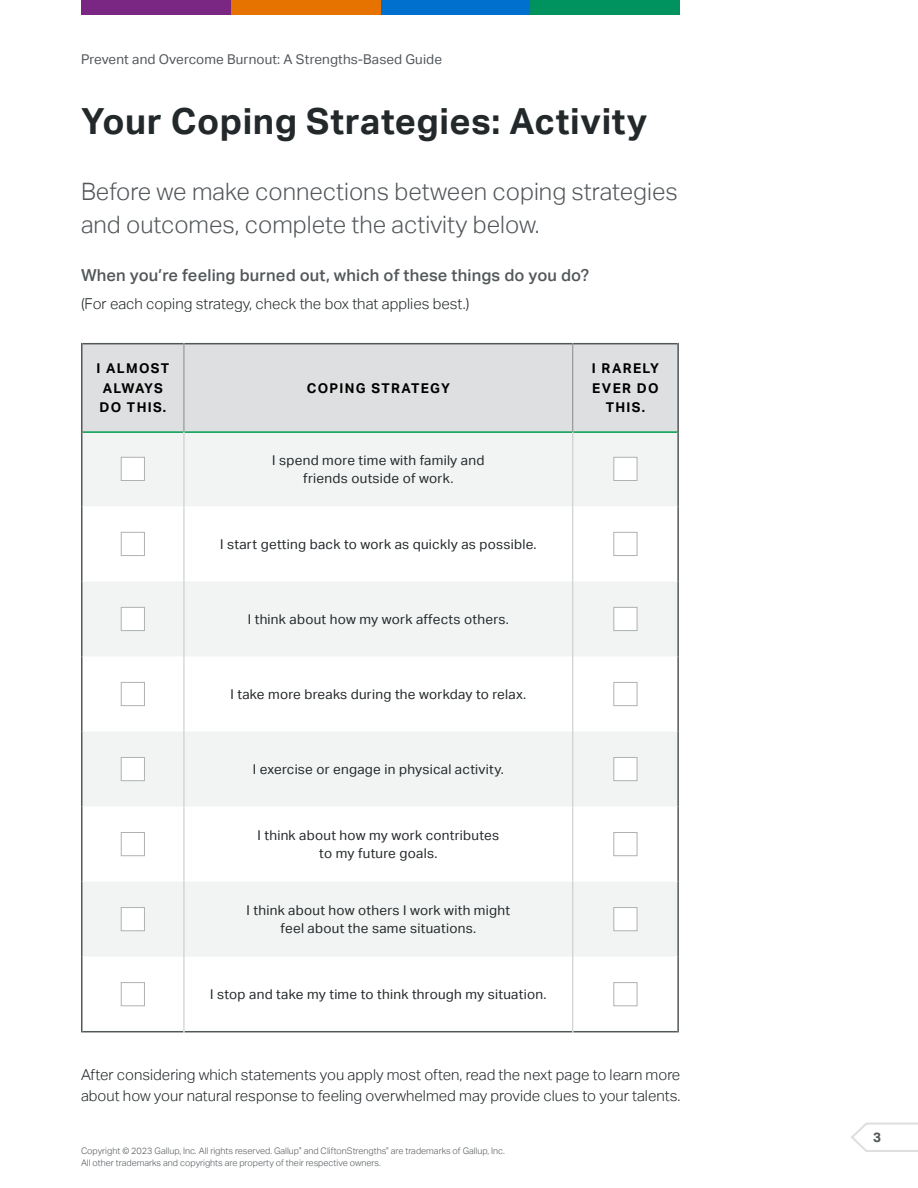
<style>
.page{position:relative;width:918px;height:1188px;background:#fff}
.page>*{position:absolute;margin:0;border:0;box-sizing:border-box;transform-origin:0 0}
.t1{font:700 36px "Aktiv Grotesk";letter-spacing:.015em;color:#23282a}
.t2{font:300 24px/33px "Aktiv Grotesk";color:#52575a}
.t3{font:500 16.5px "Aktiv Grotesk";letter-spacing:.01em;color:#52575a}
.t4{font:300 15px/21px "Aktiv Grotesk";color:#23282a}
.t5{font:13.5px/18px "Aktiv Grotesk";letter-spacing:.02em;color:#23282a;text-align:center}
.t6{font:700 13.5px/19.5px "Aktiv Grotesk";letter-spacing:.1em;color:#000}
.t7{font:13.5px "Aktiv Grotesk";letter-spacing:.01em;color:#52575a}
.t8{font:700 13.5px "Aktiv Grotesk";color:#52575a}
.t9{font:300 9px/11.9px "Aktiv Grotesk";color:#52575a}
</style>
<div class="page">
<div style="left:81px;top:0;width:150px;height:14px;background:#792782"></div>
<div style="left:381px;top:0;width:150px;height:14px;background:#0070ce"></div>
<div style="left:231px;top:0;width:150px;height:14px;background:#e67200"></div>
<div style="left:531px;top:0;width:149px;height:14px;background:#00935f"></div>
<svg style="left:851px;top:1123px;width:67px;height:29px"></svg>
<div style="left:82px;top:344px;width:595px;height:88px;background:#dddfe0"></div>
<svg style="left:82px;top:433px;width:595px;height:524px;fill:#f2f4f4"></svg>
<hr style="left:82px;top:431px;width:101px;height:2px;background:#009c4f">
<hr style="left:184px;top:431px;width:388px;height:2px;background:#009c4f">
<hr style="left:573px;top:431px;width:104px;height:2px;background:#009c4f">
<hr style="left:82px;top:343px;width:102px;height:1px;background:#52575a">
<hr style="left:81px;top:343px;width:1px;height:89px;background:#52575a">
<hr style="left:184px;top:343px;width:388px;height:1px;background:#52575a">
<hr style="left:573px;top:343px;width:104px;height:1px;background:#52575a">
<hr style="left:677px;top:343px;width:2px;height:89px;background:#52575a">
<hr style="left:81px;top:432px;width:1px;height:74px;background:#52575a">
<hr style="left:677px;top:432px;width:2px;height:74px;background:#52575a">
<hr style="left:81px;top:506px;width:1px;height:75px;background:#52575a">
<hr style="left:677px;top:506px;width:2px;height:75px;background:#52575a">
<hr style="left:81px;top:581px;width:1px;height:76px;background:#52575a">
<hr style="left:677px;top:581px;width:2px;height:76px;background:#52575a">
<hr style="left:81px;top:657px;width:1px;height:75px;background:#52575a">
<hr style="left:677px;top:657px;width:2px;height:75px;background:#52575a">
<hr style="left:81px;top:732px;width:1px;height:75px;background:#52575a">
<hr style="left:677px;top:732px;width:2px;height:75px;background:#52575a">
<hr style="left:81px;top:807px;width:1px;height:75px;background:#52575a">
<hr style="left:677px;top:807px;width:2px;height:75px;background:#52575a">
<hr style="left:81px;top:882px;width:1px;height:75px;background:#52575a">
<hr style="left:677px;top:882px;width:2px;height:75px;background:#52575a">
<hr style="left:81px;top:957px;width:1px;height:75px;background:#52575a">
<hr style="left:677px;top:957px;width:2px;height:75px;background:#52575a">
<hr style="left:82px;top:1031px;width:101px;height:1px;background:#52575a">
<hr style="left:184px;top:1031px;width:388px;height:1px;background:#52575a">
<hr style="left:573px;top:1031px;width:104px;height:1px;background:#52575a">
<hr style="left:183px;top:432px;width:1px;height:74px;background:#cacdcd">
<hr style="left:572px;top:432px;width:1px;height:74px;background:#cacdcd">
<hr style="left:183px;top:506px;width:1px;height:75px;background:#cacdcd">
<hr style="left:572px;top:506px;width:1px;height:75px;background:#cacdcd">
<hr style="left:183px;top:581px;width:1px;height:76px;background:#cacdcd">
<hr style="left:572px;top:581px;width:1px;height:76px;background:#cacdcd">
<hr style="left:183px;top:657px;width:1px;height:75px;background:#cacdcd">
<hr style="left:572px;top:657px;width:1px;height:75px;background:#cacdcd">
<hr style="left:183px;top:732px;width:1px;height:75px;background:#cacdcd">
<hr style="left:572px;top:732px;width:1px;height:75px;background:#cacdcd">
<hr style="left:183px;top:807px;width:1px;height:75px;background:#cacdcd">
<hr style="left:572px;top:807px;width:1px;height:75px;background:#cacdcd">
<hr style="left:183px;top:882px;width:1px;height:75px;background:#cacdcd">
<hr style="left:572px;top:882px;width:1px;height:75px;background:#cacdcd">
<hr style="left:183px;top:957px;width:1px;height:75px;background:#cacdcd">
<hr style="left:572px;top:957px;width:1px;height:75px;background:#cacdcd">
<hr style="left:184px;top:343px;width:1px;height:89px;background:#878b8d">
<hr style="left:572px;top:343px;width:1px;height:89px;background:#878b8d">
<div style="left:121px;top:457px;width:24px;height:24px;background:#fff;border:1px solid #aeb2b2"></div>
<div style="left:614px;top:457px;width:23px;height:24px;background:#fff;border:1px solid #aeb2b2"></div>
<div style="left:121px;top:532px;width:24px;height:24px;background:#fff;border:1px solid #aeb2b2"></div>
<div style="left:614px;top:532px;width:23px;height:24px;background:#fff;border:1px solid #aeb2b2"></div>
<div style="left:121px;top:607px;width:24px;height:24px;background:#fff;border:1px solid #aeb2b2"></div>
<div style="left:614px;top:607px;width:23px;height:24px;background:#fff;border:1px solid #aeb2b2"></div>
<div style="left:121px;top:682px;width:24px;height:24px;background:#fff;border:1px solid #aeb2b2"></div>
<div style="left:614px;top:682px;width:23px;height:24px;background:#fff;border:1px solid #aeb2b2"></div>
<div style="left:121px;top:757px;width:24px;height:24px;background:#fff;border:1px solid #aeb2b2"></div>
<div style="left:614px;top:757px;width:23px;height:24px;background:#fff;border:1px solid #aeb2b2"></div>
<div style="left:121px;top:832px;width:24px;height:24px;background:#fff;border:1px solid #aeb2b2"></div>
<div style="left:614px;top:832px;width:23px;height:24px;background:#fff;border:1px solid #aeb2b2"></div>
<div style="left:121px;top:907px;width:24px;height:24px;background:#fff;border:1px solid #aeb2b2"></div>
<div style="left:614px;top:907px;width:23px;height:24px;background:#fff;border:1px solid #aeb2b2"></div>
<div style="left:121px;top:982px;width:24px;height:24px;background:#fff;border:1px solid #aeb2b2"></div>
<div style="left:614px;top:982px;width:23px;height:24px;background:#fff;border:1px solid #aeb2b2"></div>
<p class="t7" style="left:81px;top:51px;width:363px">Prevent and Overcome Burnout: A Strengths-Based Guide</p>
<h1 class="t1" style="left:81px;top:100px;width:568px">Your Coping Strategies: Activity</h1>
<h2 class="t2" style="left:81px;top:176px;width:598px">Before we make connections between coping strategies and outcomes, complete the activity below.</h2>
<p class="t3" style="left:81px;top:266px;width:510px">When you’re feeling burned out, which of these things do you do?</p>
<p class="t4" style="left:81px;top:294px;width:390px">(For each coping strategy, check the box that applies best.)</p>
<p class="t6" style="left:96px;top:359px;width:74px">I ALMOST<br>ALWAYS<br>DO THIS.</p>
<p class="t6" style="left:307px;top:378px;width:145px">COPING STRATEGY</p>
<p class="t5" style="left:272px;top:451px;width:214px">I spend more time with family and friends outside of work.</p>
<p class="t5" style="left:220px;top:535px;width:318px">I start getting back to work as quickly as possible.</p>
<p class="t5" style="left:248px;top:610px;width:263px">I think about how my work affects others.</p>
<p class="t5" style="left:230px;top:685px;width:297px">I take more breaks during the workday to relax.</p>
<p class="t5" style="left:253px;top:760px;width:252px">I exercise or engage in physical activity.</p>
<p class="t5" style="left:258px;top:826px;width:243px">I think about how my work contributes to my future goals.</p>
<p class="t5" style="left:247px;top:901px;width:265px">I think about how others I work with might feel about the same situations.</p>
<p class="t5" style="left:210px;top:985px;width:338px">I stop and take my time to think through my situation.</p>
<p class="t6" style="left:592px;top:359px;width:68px;text-align:center">I RARELY<br>EVER DO<br>THIS.</p>
<p class="t4" style="left:81px;top:1065px;width:601px">After considering which statements you apply most often, read the next page to learn more about how your natural response to feeling overwhelmed may provide clues to your talents.</p>
<p class="t9" style="left:81px;top:1145px;width:425px">Copyright © 2023 Gallup, Inc. All rights reserved. Gallup<sup>®</sup> and CliftonStrengths<sup>®</sup> are trademarks of Gallup, Inc.<br>All other trademarks and copyrights are property of their respective owners.</p>
<p class="t8" style="left:873px;top:1129px;width:9px">3</p>
</div>
